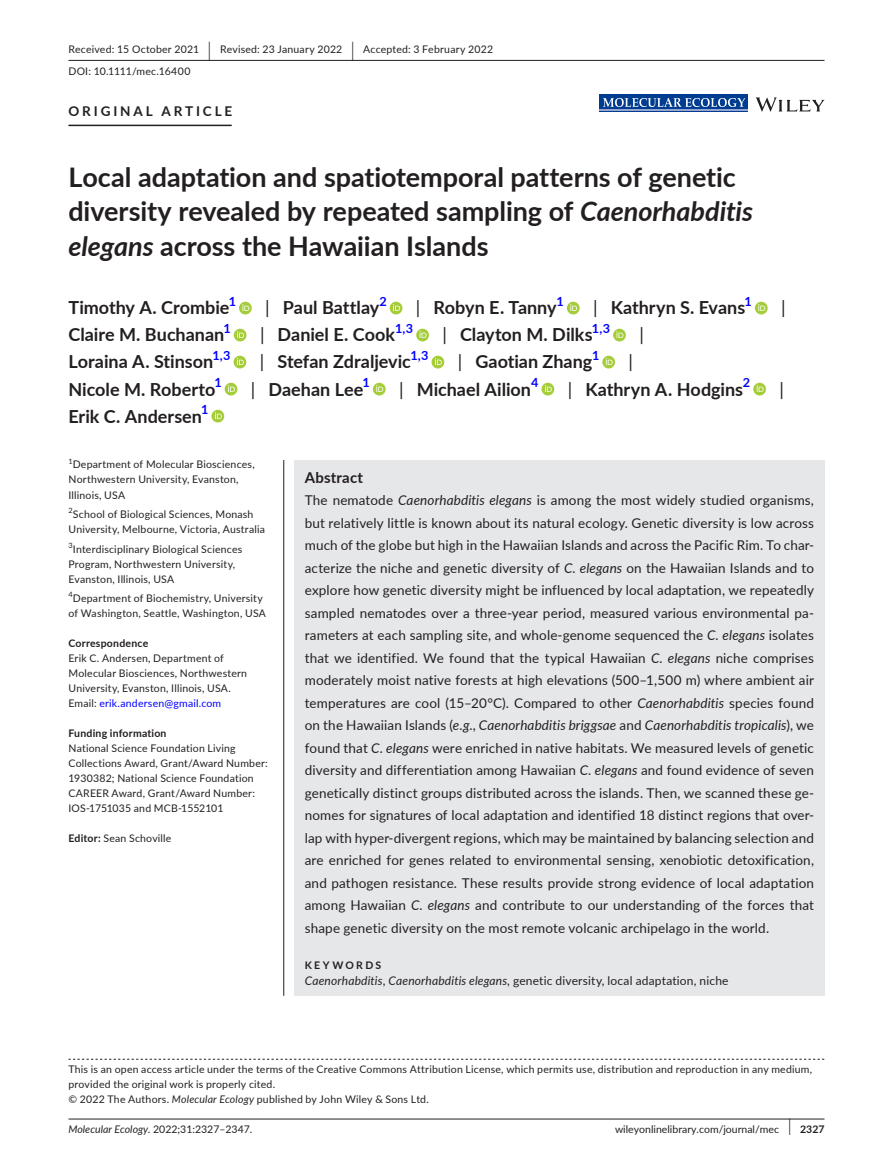
<style>
.page{position:relative;width:893px;height:1174px;background:#fff}
.page>*{position:absolute;margin:0;border:0;box-sizing:border-box;transform-origin:0 0}
.t1{font:700 27px/34.5px "Lato";color:#231f20}
.t2{font:700 18px "Lato";color:#231f20}
.t3{font:18px "Lato";color:#231f20}
.t4{font:700 15px "Lato";letter-spacing:.015em;color:#231f20}
.t5{font:13.5px/22.5px "Lato";letter-spacing:.01em;color:#231f20;text-align:justify}
.t6{font:700 13.5px "Lato";letter-spacing:.215em;color:#231f20}
.t7{font:700 12.6px "Lato";color:#00f}
.t8{font:12px "Lato";letter-spacing:.015em;color:#231f20}
.t9{font:10.5px/15px "Lato";letter-spacing:.02em;color:#231f20}
.t10{font:10.5px "Lato";color:#231f20}
.t11{font:700 10.5px "Lato";letter-spacing:.02em;color:#231f20}
.t12{font:700 10.5px "Lato";letter-spacing:.22em;color:#231f20}
.s1{font-size:19.65px}
.s2{font-style:italic}
.s3{font-weight:400}
.s4{color:#00f}
.s5{font-weight:700}
.s6{font-size:17.4px}
</style>
<div class="page">
<hr style="left:68px;top:1118px;width:756px;height:1px;background:#231f20">
<svg style="left:756px;top:97px;width:68px;height:15px"></svg>
<div style="left:599px;top:95px;width:149px;height:17px;background:#003d91"></div>
<img style="left:603px;top:98px;width:141px;height:9px">
<hr style="left:599px;top:109px;width:149px;height:2px;background:#96a6d0">
<hr style="left:68px;top:60px;width:756px;height:1px;background:#231f20">
<hr style="left:68px;top:125px;width:164px;height:1px;background:#231f20">
<svg style="left:239px;top:302px;width:13px;height:12px"></svg>
<svg style="left:242px;top:304px;width:7px;height:7px"></svg>
<div style="left:390px;top:302px;width:12px;height:12px;background:#a5cd39;border-radius:50%"></div>
<svg style="left:393px;top:304px;width:7px;height:7px"></svg>
<div style="left:567px;top:302px;width:13px;height:12px;background:#a5cd39;border-radius:50%"></div>
<svg style="left:570px;top:304px;width:7px;height:7px"></svg>
<div style="left:755px;top:302px;width:13px;height:12px;background:#a5cd39;border-radius:50%"></div>
<svg style="left:758px;top:304px;width:7px;height:7px"></svg>
<div style="left:234px;top:329px;width:12px;height:12px;background:#a5cd39;border-radius:50%"></div>
<svg style="left:237px;top:331px;width:7px;height:7px"></svg>
<svg style="left:416px;top:329px;width:13px;height:12px"></svg>
<svg style="left:420px;top:331px;width:6px;height:7px"></svg>
<svg style="left:613px;top:329px;width:13px;height:12px"></svg>
<svg style="left:616px;top:331px;width:7px;height:7px"></svg>
<div style="left:234px;top:356px;width:12px;height:12px;background:#a5cd39;border-radius:50%"></div>
<svg style="left:237px;top:358px;width:7px;height:7px"></svg>
<div style="left:432px;top:356px;width:12px;height:12px;background:#a5cd39;border-radius:50%"></div>
<svg style="left:435px;top:358px;width:7px;height:7px"></svg>
<svg style="left:602px;top:356px;width:13px;height:12px"></svg>
<svg style="left:606px;top:358px;width:7px;height:7px"></svg>
<div style="left:225px;top:383px;width:12px;height:12px;background:#a5cd39;border-radius:50%"></div>
<svg style="left:228px;top:385px;width:7px;height:7px"></svg>
<div style="left:373px;top:383px;width:13px;height:12px;background:#a5cd39;border-radius:50%"></div>
<svg style="left:376px;top:385px;width:7px;height:7px"></svg>
<div style="left:541px;top:383px;width:13px;height:12px;background:#a5cd39;border-radius:50%"></div>
<svg style="left:545px;top:385px;width:7px;height:7px"></svg>
<svg style="left:753px;top:383px;width:13px;height:12px"></svg>
<svg style="left:757px;top:385px;width:7px;height:7px"></svg>
<div style="left:211px;top:410px;width:13px;height:12px;background:#a5cd39;border-radius:50%"></div>
<svg style="left:215px;top:412px;width:7px;height:7px"></svg>
<svg style="left:68px;top:1058px;width:756px;height:1px"></svg>
<div style="left:294px;top:460px;width:530px;height:535px;background:#e6e7e9"></div>
<hr style="left:283px;top:460px;width:1px;height:535px;background:#231f20">
<p class="t9" style="left:68px;top:38px;width:426px;line-height:21.8px">Received: 15 October 2021 <span class="s1">|</span> Revised: 23 January 2022 <span class="s1">|</span> Accepted: 3 February 2022<br>DOI: 10.1111/mec.16400</p>
<p class="t6" style="left:68px;top:101px;width:165px">ORIGINAL ARTICLE</p>
<h1 class="t1" style="left:68px;top:159px;width:686px">Local adaptation and spatiotemporal patterns of genetic diversity revealed by repeated sampling of <span class="s2">Caenorhabditis elegans</span> across the Hawaiian Islands</h1>
<h2 class="t2" style="left:68px;top:295px;width:162px">Timothy A. Crombie</h2>
<p class="t7" style="left:229px;top:292px;width:9px">1</p>
<h2 class="t2" style="left:265px;top:295px;width:115px"><span class="s3">|</span> Paul Battlay</h2>
<p class="t7" style="left:379px;top:292px;width:9px">2</p>
<h2 class="t2" style="left:416px;top:295px;width:142px"><span class="s3">|</span> Robyn E. Tanny</h2>
<p class="t7" style="left:557px;top:292px;width:9px">1</p>
<h2 class="t2" style="left:593px;top:295px;width:154px"><span class="s3">|</span> Kathryn S. Evans</h2>
<p class="t7" style="left:745px;top:292px;width:9px">1</p>
<h2 class="t3" style="left:781px;top:295px;width:6px">|</h2>
<h2 class="t2" style="left:68px;top:322px;width:157px">Claire M. Buchanan</h2>
<p class="t7" style="left:223px;top:319px;width:9px">1</p>
<h2 class="t2" style="left:260px;top:322px;width:137px"><span class="s3">|</span> Daniel E. Cook</h2>
<p class="t7" style="left:395px;top:319px;width:20px">1,3</p>
<h2 class="t2" style="left:442px;top:322px;width:152px"><span class="s3">|</span> Clayton M. Dilks</h2>
<p class="t7" style="left:592px;top:319px;width:20px">1,3</p>
<h2 class="t3" style="left:639px;top:322px;width:6px">|</h2>
<h2 class="t2" style="left:68px;top:349px;width:146px">Loraina A. Stinson</h2>
<p class="t7" style="left:212px;top:346px;width:20px">1,3</p>
<h2 class="t2" style="left:260px;top:349px;width:153px"><span class="s3">|</span> Stefan Zdraljevic</h2>
<p class="t7" style="left:410px;top:346px;width:20px">1,3</p>
<h2 class="t2" style="left:458px;top:349px;width:136px"><span class="s3">|</span> Gaotian Zhang</h2>
<p class="t7" style="left:592px;top:346px;width:9px">1</p>
<h2 class="t3" style="left:629px;top:349px;width:6px">|</h2>
<h2 class="t2" style="left:68px;top:376px;width:148px">Nicole M. Roberto</h2>
<p class="t7" style="left:214px;top:373px;width:9px">1</p>
<h2 class="t2" style="left:251px;top:376px;width:114px"><span class="s3">|</span> Daehan Lee</h2>
<p class="t7" style="left:363px;top:373px;width:9px">1</p>
<h2 class="t2" style="left:399px;top:376px;width:133px"><span class="s3">|</span> Michael Ailion</h2>
<p class="t7" style="left:531px;top:373px;width:9px">4</p>
<h2 class="t2" style="left:568px;top:376px;width:177px"><span class="s3">|</span> Kathryn A. Hodgins</h2>
<p class="t7" style="left:743px;top:373px;width:9px">2</p>
<h2 class="t3" style="left:779px;top:376px;width:6px">|</h2>
<h2 class="t2" style="left:68px;top:403px;width:142px">Erik C. Andersen<sup>1</sup></h2>
<p class="t9" style="left:68px;top:457px;width:188px"><sup>1</sup>Department of Molecular Biosciences,<br>Northwestern University, Evanston,<br>Illinois, USA</p>
<p class="t9" style="left:68px;top:506px;width:198px"><sup>2</sup>School of Biological Sciences, Monash<br>University, Melbourne, Victoria, Australia</p>
<p class="t9" style="left:68px;top:541px;width:175px"><sup>3</sup>Interdisciplinary Biological Sciences<br>Program, Northwestern University,<br>Evanston, Illinois, USA</p>
<p class="t9" style="left:68px;top:590px;width:199px"><sup>4</sup>Department of Biochemistry, University of Washington, Seattle, Washington, USA</p>
<p class="t11" style="left:68px;top:635px;width:81px">Correspondence</p>
<p class="t9" style="left:68px;top:650px;width:180px">Erik C. Andersen, Department of Molecular Biosciences, Northwestern University, Evanston, Illinois, USA.<br>Email: <span class="s4">erik.andersen@gmail.com</span></p>
<p class="t11" style="left:68px;top:725px;width:100px">Funding information</p>
<p class="t9" style="left:68px;top:740px;width:201px">National Science Foundation Living Collections Award, Grant/Award Number:<br>1930382; National Science Foundation CAREER Award, Grant/Award Number:<br>IOS-1751035 and MCB-1552101</p>
<p class="t9" style="left:68px;top:830px;width:105px"><span class="s5">Editor:</span> Sean Schoville</p>
<p class="t4" style="left:305px;top:466px;width:60px">Abstract</p>
<p class="t5" style="left:305px;top:488px;width:511px">The nematode <span class="s2">Caenorhabditis elegans</span> is among the most widely studied organisms, but relatively little is known about its natural ecology. Genetic diversity is low across much of the globe but high in the Hawaiian Islands and across the Pacific Rim. To char&shy;acterize the niche and genetic diversity of <span class="s2">C. elegans</span> on the Hawaiian Islands and to explore how genetic diversity might be influenced by local adaptation, we repeatedly sampled nematodes over a three-year period, measured various environmental pa&shy;rameters at each sampling site, and whole-genome sequenced the <span class="s2">C. elegans</span> isolates that we identified. We found that the typical Hawaiian <span class="s2">C. elegans</span> niche comprises moderately moist native forests at high elevations (500–1,500 m) where ambient air temperatures are cool (15–20°C). Compared to other <span class="s2">Caenorhabditis</span> species found on the Hawaiian Islands (<span class="s2">e.g</span>., <span class="s2">Caenorhabditis briggsae</span> and <span class="s2">Caenorhabditis tropicalis</span>), we found that <span class="s2">C. elegans</span> were enriched in native habitats. We measured levels of genetic diversity and differentiation among Hawaiian <span class="s2">C. elegans</span> and found evidence of seven genetically distinct groups distributed across the islands. Then, we scanned these ge&shy;nomes for signatures of local adaptation and identified 18 distinct regions that over&shy;lap with hyper-divergent regions, which may be maintained by balancing selection and are enriched for genes related to environmental sensing, xenobiotic detoxification, and pathogen resistance. These results provide strong evidence of local adaptation among Hawaiian <span class="s2">C. elegans</span> and contribute to our understanding of the forces that shape genetic diversity on the most remote volcanic archipelago in the world.</p>
<p class="t12" style="left:305px;top:957px;width:78px">KEYWORDS</p>
<p class="t8" style="left:305px;top:972px;width:425px"><span class="s2">Caenorhabditis</span>, <span class="s2">Caenorhabditis elegans</span>, genetic diversity, local adaptation, niche</p>
<p class="t9" style="left:68px;top:1061px;width:745px">This is an open access article under the terms of the Creative Commons Attribution License, which permits use, distribution and reproduction in any medium, provided the original work is properly cited.<br>© 2022 The Authors. <span class="s2">Molecular Ecology</span> published by John Wiley &amp; Sons Ltd.</p>
<p class="t10" style="left:68px;top:1121px;width:185px"><span class="s2">Molecular Ecology.</span> 2022;31:2327–2347.</p>
<p class="t10" style="left:615px;top:1121px;width:211px">wileyonlinelibrary.com/journal/mec <span class="s6">|</span> <span class="s5">2327</span></p>
</div>
